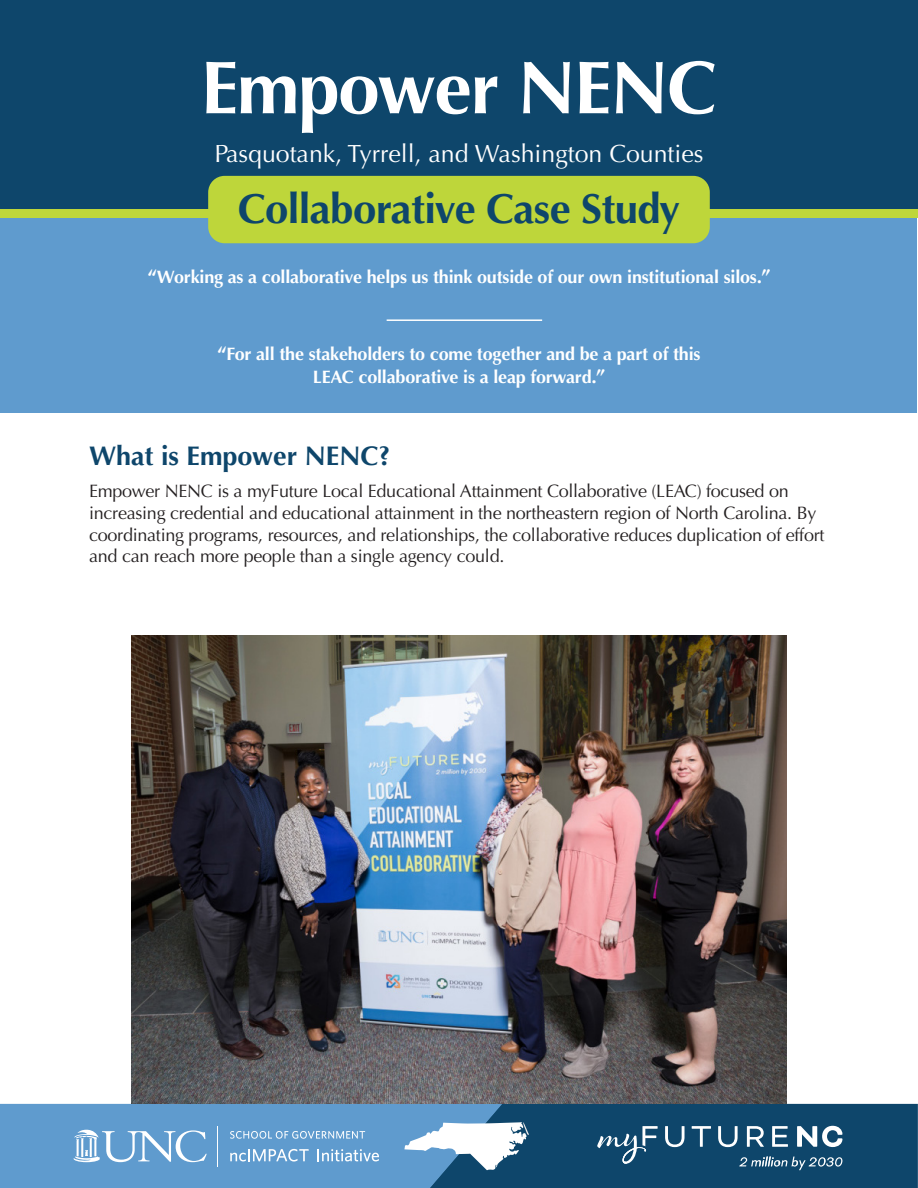
<style>
.page{position:relative;width:918px;height:1188px;background:#fff}
.page>*{position:absolute;margin:0;border:0;box-sizing:border-box;transform-origin:0 0}
.t1{font:700 75px "Optima";letter-spacing:-.02em;color:#fff}
.t2{font:700 42px "Optima";letter-spacing:-.015em;color:#0e466b}
.t3{font:700 27px "Optima";color:#0e466b}
.t4{font:24.9px "Optima";color:#fff}
.t5{font:18px/21.8px "Optima";letter-spacing:-.015em;color:#231f20}
.t6{font:700 18px "Optima";letter-spacing:-.01em;color:#fff}
.s1{font-size:19.5px}
</style>
<div class="page">
<div style="left:1px;top:218px;width:916px;height:195px;background:#5f9bce"></div>
<div style="left:0;top:192px;width:918px;height:26px;background:#bed63a"></div>
<div style="left:0;top:0;width:918px;height:208px;background:#0e466b"></div>
<div style="left:208px;top:176px;width:502px;height:67px;background:#bed63a;border-radius:16px"></div>
<hr style="left:387px;top:319px;width:155px;height:2px;background:#fff">
<svg style="left:0;top:1104px;width:918px;height:84px;background:#497ea6"></svg>
<img style="left:131px;top:635px;width:656px;height:469px">
<p class="t1" style="left:201px;top:44px;width:518px">Empower NENC</p>
<p class="t4" style="left:214px;top:139px;width:491px">Pasquotank, Tyrrell, and Washington Counties</p>
<p class="t2" style="left:238px;top:184px;width:444px">Collaborative Case Study</p>
<p class="t6" style="left:148px;top:266px;width:624px"><span class="s1">“</span>Working as a collaborative helps us think outside of our own institutional silos<span class="s1">.”</span></p>
<p class="t6" style="left:217px;top:343px;width:485px"><span class="s1">“</span>For all the stakeholders to come together and be a part of this</p>
<p class="t6" style="left:313px;top:367px;width:294px">LEAC collaborative is a leap forward<span class="s1">.”</span></p>
<p class="t3" style="left:89px;top:440px;width:303px">What is Empower NENC?</p>
<p class="t5" style="left:89px;top:480px;width:737px">Empower NENC is a myFuture Local Educational Attainment Collaborative (LEAC) focused on increasing credential and educational attainment in the northeastern region of North Carolina. By coordinating programs, resources, and relationships, the collaborative reduces duplication of effort and can reach more people than a single agency could.</p>
</div>
